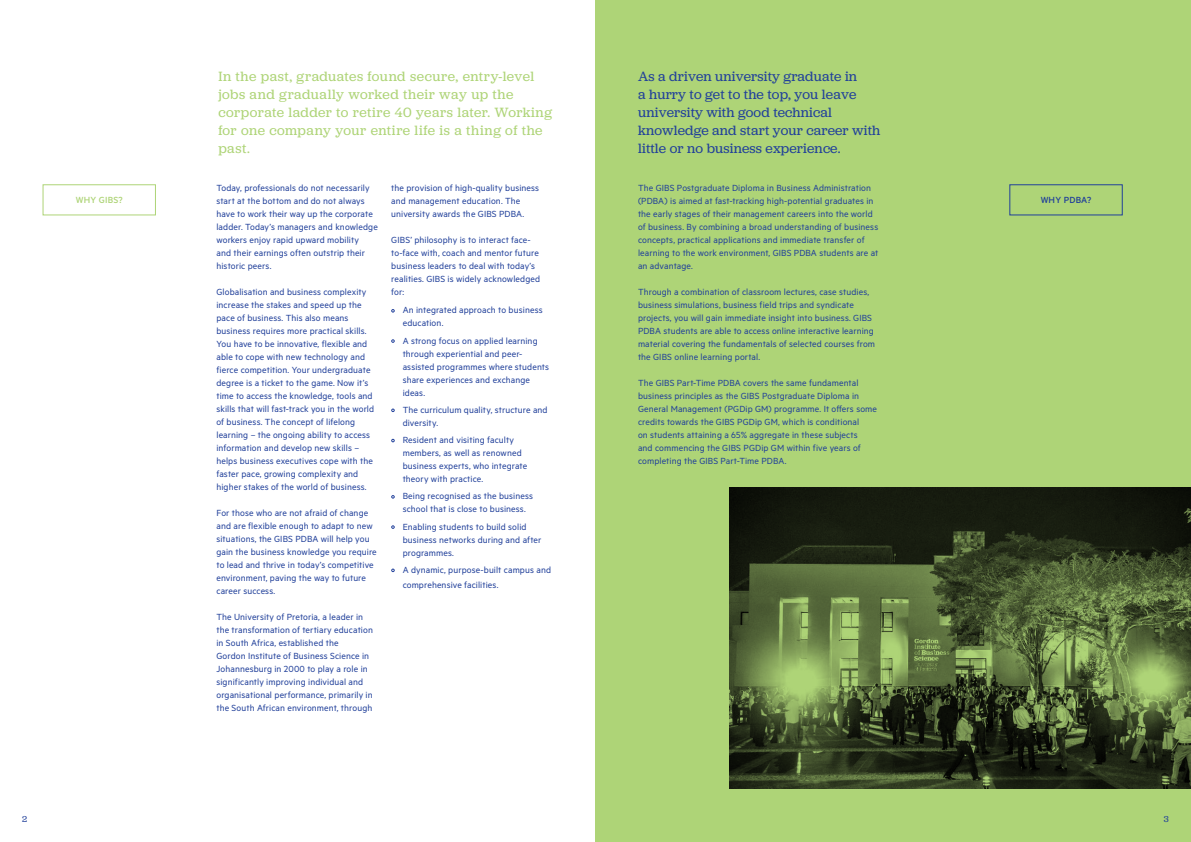
<style>
.page{position:relative;width:1191px;height:842px;background:#fff}
.page>*{position:absolute;margin:0;border:0;box-sizing:border-box;transform-origin:0 0}
.t1{font:14px/18px "Jubilat";letter-spacing:.035em;color:#aed477}
.t2{font:14px/18px "Jubilat";letter-spacing:.01em;color:#21409a}
.t3{font:10px/13px "Metric";letter-spacing:.01em;color:#21409a}
.t4{font:500 10px "Metric";letter-spacing:.025em;color:#aed477}
.t5{font:500 10px "Metric";letter-spacing:.02em;color:#21409a}
.t6{font:9px "Jubilat";color:#21409a}
</style>
<div class="page">
<div style="left:43px;top:184px;width:113px;height:31px;border:1px solid #aed477"></div>
<svg style="left:391px;top:339px;width:3px;height:4px"></svg>
<svg style="left:391px;top:525px;width:3px;height:4px"></svg>
<div style="left:595px;top:0;width:596px;height:842px;background:#aed477"></div>
<div style="left:1009px;top:184px;width:113px;height:31px;border:1px solid #21409a"></div>
<img style="left:729px;top:487px;width:462px;height:301px">
<p class="t4" style="left:76px;top:194px;width:49px">WHY GIBS?</p>
<h1 class="t1" style="left:218px;top:67px;width:335px">In the past, graduates found secure, entry-level jobs and gradually worked their way up the corporate ladder to retire 40 years later. Working for one company your entire life is a thing of the past.</h1>
<p class="t3" style="left:391px;top:181px;width:149px">the provision of high-quality business and management education. The university awards the GIBS PDBA.</p>
<p class="t3" style="left:391px;top:233px;width:150px">GIBS’ philosophy is to interact face&shy;to-face with, coach and mentor future business leaders to deal with today’s realities. GIBS is widely acknowledged for:</p>
<p class="t3" style="left:403px;top:303px;width:141px">An integrated approach to business education.</p>
<p class="t3" style="left:403px;top:334px;width:148px">A strong focus on applied learning through experiential and peer&shy;assisted programmes where students share experiences and exchange ideas.</p>
<p class="t3" style="left:403px;top:403px;width:146px">The curriculum quality, structure and diversity.</p>
<p class="t3" style="left:403px;top:433px;width:126px">Resident and visiting faculty members, as well as renowned business experts, who integrate theory with practice.</p>
<p class="t3" style="left:403px;top:489px;width:132px">Being recognised as the business school that is close to business.</p>
<p class="t3" style="left:403px;top:520px;width:140px">Enabling students to build solid business networks during and after programmes.</p>
<p class="t3" style="left:403px;top:562px;width:150px;line-height:15px">A dynamic, purpose-built campus and comprehensive facilities.</p>
<p class="t3" style="left:216px;top:181px;width:163px">Today, professionals do not necessarily start at the bottom and do not always have to work their way up the corporate ladder. Today’s managers and knowledge workers enjoy rapid upward mobility<br>and their earnings often outstrip their historic peers.</p>
<p class="t3" style="left:216px;top:285px;width:159px">Globalisation and business complexity increase the stakes and speed up the pace of business. This also means business requires more practical skills.<br>You have to be innovative, flexible and able to cope with new technology and fierce competition. Your undergraduate degree is a ticket to the game. Now it’s time to access the knowledge, tools and skills that will fast-track you in the world of business. The concept of lifelong learning – the ongoing ability to access information and develop new skills – helps business executives cope with the faster pace, growing complexity and higher stakes of the world of business.</p>
<p class="t3" style="left:216px;top:506px;width:162px">For those who are not afraid of change and are flexible enough to adapt to new situations, the GIBS PDBA will help you gain the business knowledge you require to lead and thrive in today’s competitive environment, paving the way to future career success.</p>
<p class="t3" style="left:216px;top:610px;width:158px">The University of Pretoria, a leader in the transformation of tertiary education in South Africa, established the<br>Gordon Institute of Business Science in Johannesburg in 2000 to play a role in significantly improving individual and organisational performance, primarily in the South African environment, through</p>
<h1 class="t2" style="left:638px;top:67px;width:244px">As a driven university graduate in<br>a hurry to get to the top, you leave university with good technical knowledge and start your career with little or no business experience.</h1>
<p class="t3" style="left:638px;top:181px;width:242px">The GIBS Postgraduate Diploma in Business Administration (PDBA) is aimed at fast-tracking high-potential graduates in the early stages of their management careers into the world of business. By combining a broad understanding of business concepts, practical applications and immediate transfer of learning to the work environment, GIBS PDBA students are at an advantage.</p>
<p class="t3" style="left:638px;top:285px;width:238px">Through a combination of classroom lectures, case studies, business simulations, business field trips and syndicate projects, you will gain immediate insight into business. GIBS PDBA students are able to access online interactive learning material covering the fundamentals of selected courses from the GIBS online learning portal.</p>
<p class="t3" style="left:638px;top:376px;width:240px">The GIBS Part-Time PDBA covers the same fundamental business principles as the GIBS Postgraduate Diploma in General Management (PGDip GM) programme. It offers some credits towards the GIBS PGDip GM, which is conditional<br>on students attaining a 65% aggregate in these subjects<br>and commencing the GIBS PGDip GM within five years of completing the GIBS Part-Time PDBA.</p>
<p class="t5" style="left:1040px;top:194px;width:52px">WHY PDBA?</p>
<p class="t6" style="left:22px;top:813px;width:6px">2</p>
<p class="t6" style="left:1163px;top:812px;width:6px">5</p>
<p class="t6" style="left:1163px;top:813px;width:6px">3</p>
</div>
